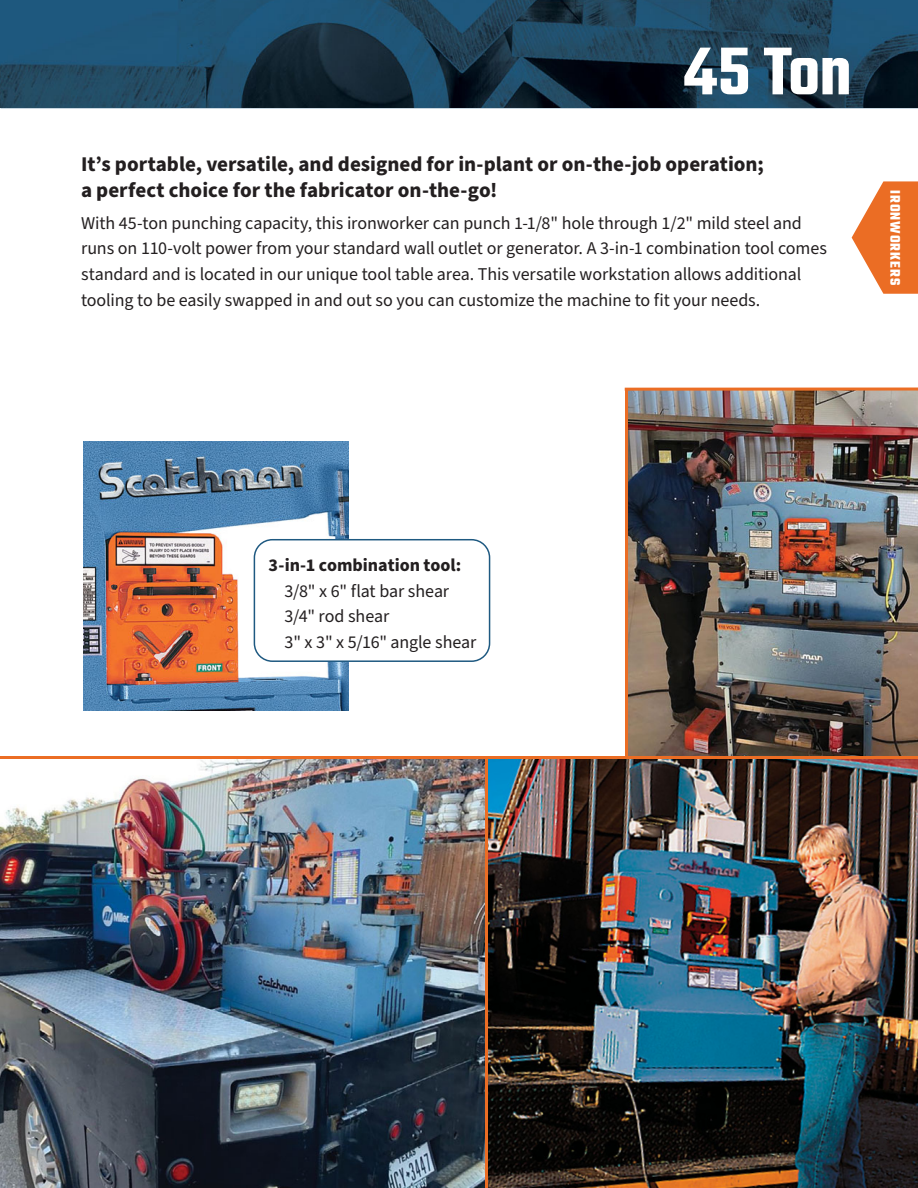
<style>
.page{position:relative;width:918px;height:1188px;background:#fff}
.page>*{position:absolute;margin:0;border:0;box-sizing:border-box;transform-origin:0 0}
.t1{font:600 73.5px "Teko";color:#fff}
.t2{font:700 21px/25.5px "Source Sans Pro";color:#231f20}
.t3{font:18px/25.5px "Source Sans Pro";letter-spacing:-.005em;color:#231f20}
.t4{font:700 18px "Source Sans Pro";color:#231f20}
.t5{font:700 15px "Teko";letter-spacing:.06em;color:#fff}
</style>
<div class="page">
<img style="left:0;top:0;width:918px;height:108px">
<img style="left:83px;top:441px;width:266px;height:270px">
<svg style="left:254px;top:539px;width:236px;height:123px"></svg>
<img style="left:488px;top:759px;width:430px;height:429px">
<img style="left:628px;top:391px;width:290px;height:365px">
<img style="left:0;top:759px;width:485px;height:429px">
<hr style="left:0;top:756px;width:918px;height:3px;background:#eb6d24">
<hr style="left:485px;top:757px;width:3px;height:431px;background:#eb6d24">
<hr style="left:625px;top:390px;width:3px;height:368px;background:#eb6d24">
<hr style="left:625px;top:388px;width:293px;height:3px;background:#eb6d24">
<svg style="left:852px;top:181px;width:66px;height:113px"></svg>
<h1 class="t1" style="left:684px;top:27px;width:169px">45 Ton</h1>
<p class="t2" style="left:81px;top:152px;width:684px">It’s portable, versatile, and designed for in-plant or on-the-job operation; a perfect choice for the fabricator on-the-go!</p>
<p class="t3" style="left:81px;top:211px;width:748px">With 45-ton punching capacity, this ironworker can punch 1-1/8" hole through 1/2" mild steel and runs on 110-volt power from your standard wall outlet or generator. A 3-in-1 combination tool comes standard and is located in our unique tool table area. This versatile workstation allows additional tooling to be easily swapped in and out so you can customize the machine to fit your needs.</p>
<p class="t5" style="left:905px;top:190px;width:96px;rotate:90deg">IRONWORKERS</p>
<p class="t4" style="left:269px;top:553px;width:194px">3- in-1 combination tool:</p>
<p class="t3" style="left:285px;top:579px;width:193px">3/8" x 6" flat bar shear<br>3/4" rod shear<br>3" x 3" x 5/16" angle shear</p>
</div>
